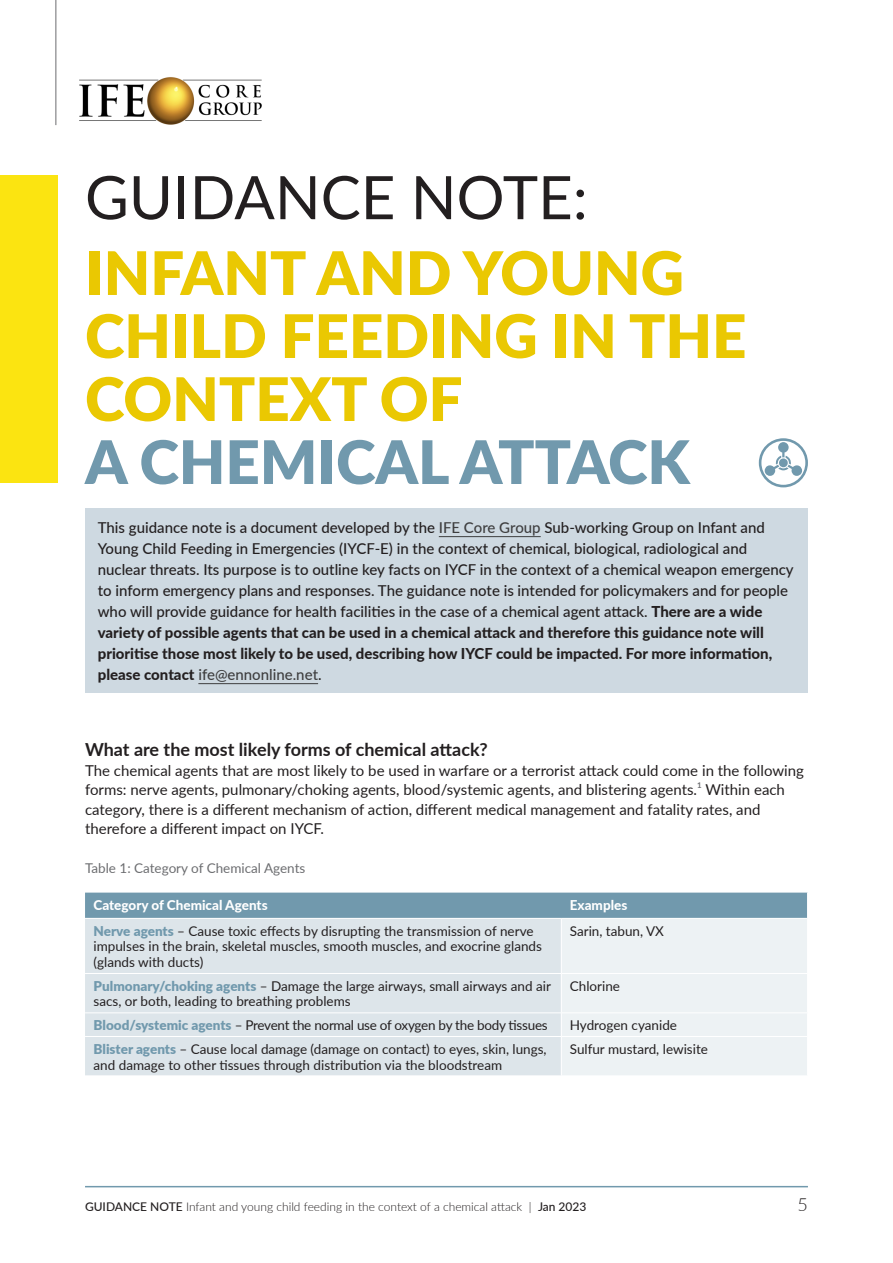
<style>
.page{position:relative;width:893px;height:1263px;background:#fff}
.page>*{position:absolute;margin:0;border:0;box-sizing:border-box;transform-origin:0 0}
.t1{font:900 60px/63px "Lato";color:#eac802}
.t2{font:60px "Lato";color:#231f20}
.t3{font:700 18px "Lato";color:#231f20}
.t4{font:300 18px "Lato";color:#231f20}
.t5{font:500 15px/21px "Lato";color:#231f20}
.t6{font:15px/19.5px "Lato";color:#231f20}
.text{font:13.5px/15.8px "Lato";color:#231f20}
.text-2{font:13.5px "Lato";letter-spacing:-.02em;color:#231f20}
.table_box_heading{font:800 13.5px "Lato";color:#fff}
.t7{font:13.5px "Lato";color:#6c6d70}
.t8{font:300 12px "Lato";color:#231f20}
.t9{font:700 7.8px "Lato";color:#6c6d70}
.s1{color:#7199ad}
.s2{color:#3e3e3f}
.s3{font-weight:800}
.s4{font-weight:900;color:#7199ad}
.s5{font-weight:500}
</style>
<div class="page">
<hr style="left:85px;top:1186px;width:723px;height:1px;background:#7199ad">
<div style="left:0;top:176px;width:57px;height:307px;background:#fbe411"></div>
<hr style="left:56px;top:0;width:1px;height:125px;background:#6c6d70">
<img style="left:79px;top:77px;width:183px;height:48px">
<div style="left:85px;top:508px;width:723px;height:185px;background:#ced9e1"></div>
<hr style="left:439px;top:536px;width:102px;height:1px;background:#3e3e3f">
<hr style="left:198px;top:683px;width:120px;height:1px;background:#3e3e3f">
<svg style="left:85px;top:893px;width:722px;height:183px;background:#d3dee5"></svg>
<hr style="left:561px;top:1075px;width:247px;height:1px;background:#fff">
<svg style="left:759px;top:438px;width:49px;height:49px"></svg>
<p class="t2" style="left:85px;top:154px;width:504px">GUIDANCE NOTE:</p>
<p class="t1" style="left:85px;top:239px;width:663px">INFANT AND YOUNG<br>CHILD FEEDING IN THE<br>CONTEXT OF<br><span class="s1">A CHEMICAL ATTACK</span></p>
<p class="t5" style="left:98px;top:516px;width:697px">This guidance note is a document developed by the <span class="s2">IFE Core Group</span> Sub-working Group on Infant and Young Child Feeding in Emergencies (IYCF-E) in the context of chemical, biological, radiological and nuclear threats. Its purpose is to outline key facts on IYCF in the context of a chemical weapon emergency to inform emergency plans and responses. The guidance note is intended for policymakers and for people who will provide guidance for health facilities in the case of a chemical agent attack. <span class="s3">There are a wide variety of possible agents that can be used in a chemical attack and therefore this guidance note will prioritise those most likely to be used, describing how IYCF could be impacted. For more information, please contact</span> <span class="s2">ife@ennonline.net</span>.</p>
<p class="t3" style="left:85px;top:736px;width:404px">What are the most likely forms of chemical attack?</p>
<p class="t6" style="left:85px;top:760px;width:720px">The chemical agents that are most likely to be used in warfare or a terrorist attack could come in the following forms: nerve agents, pulmonary/choking agents, blood/systemic agents, and blistering agents.</p>
<p class="t9" style="left:697px;top:779px;width:6px">1</p>
<p class="t6" style="left:85px;top:779px;width:701px;text-indent:620px">Within each category, there is a different mechanism of action, different medical management and fatality rates, and therefore a different impact on IYCF.</p>
<p class="t7" style="left:85px;top:858px;width:222px">Table 1: Category of Chemical Agents</p>
<p class="table_box_heading" style="left:94px;top:895px;width:176px">Category of Chemical Agents</p>
<p class="table_box_heading" style="left:570px;top:895px;width:59px">Examples</p>
<p class="text" style="left:94px;top:922px;width:450px"><span class="s4">Nerve agents</span> – Cause toxic effects by disrupting the transmission of nerve impulses in the brain, skeletal muscles, smooth muscles, and exocrine glands (glands with ducts)</p>
<p class="text" style="left:570px;top:922px;width:96px">Sarin, tabun, VX</p>
<p class="text" style="left:94px;top:977px;width:459px"><span class="s4">Pulmonary/choking agents</span> – Damage the large airways, small airways and air sacs, or both, leading to breathing problems</p>
<p class="text" style="left:570px;top:977px;width:52px">Chlorine</p>
<p class="text-2" style="left:94px;top:1015px;width:456px"><span class="s4">Blood/systemic agents</span> – Prevent the normal use of oxygen by the body tissues</p>
<p class="text" style="left:570px;top:1017px;width:109px">Hydrogen cyanide</p>
<p class="text" style="left:94px;top:1040px;width:455px"><span class="s4">Blister agents</span> – Cause local damage (damage on contact) to eyes, skin, lungs, and damage to other tissues through distribution via the bloodstream</p>
<p class="text" style="left:570px;top:1040px;width:140px">Sulfur mustard, lewisite</p>
<p class="t8" style="left:85px;top:1198px;width:503px"><span class="s5">GUIDANCE NOTE</span> Infant and young child feeding in the context of a chemical attack | <span class="s5">Jan 2023</span></p>
<p class="t4" style="left:797px;top:1191px;width:12px">5</p>
</div>
